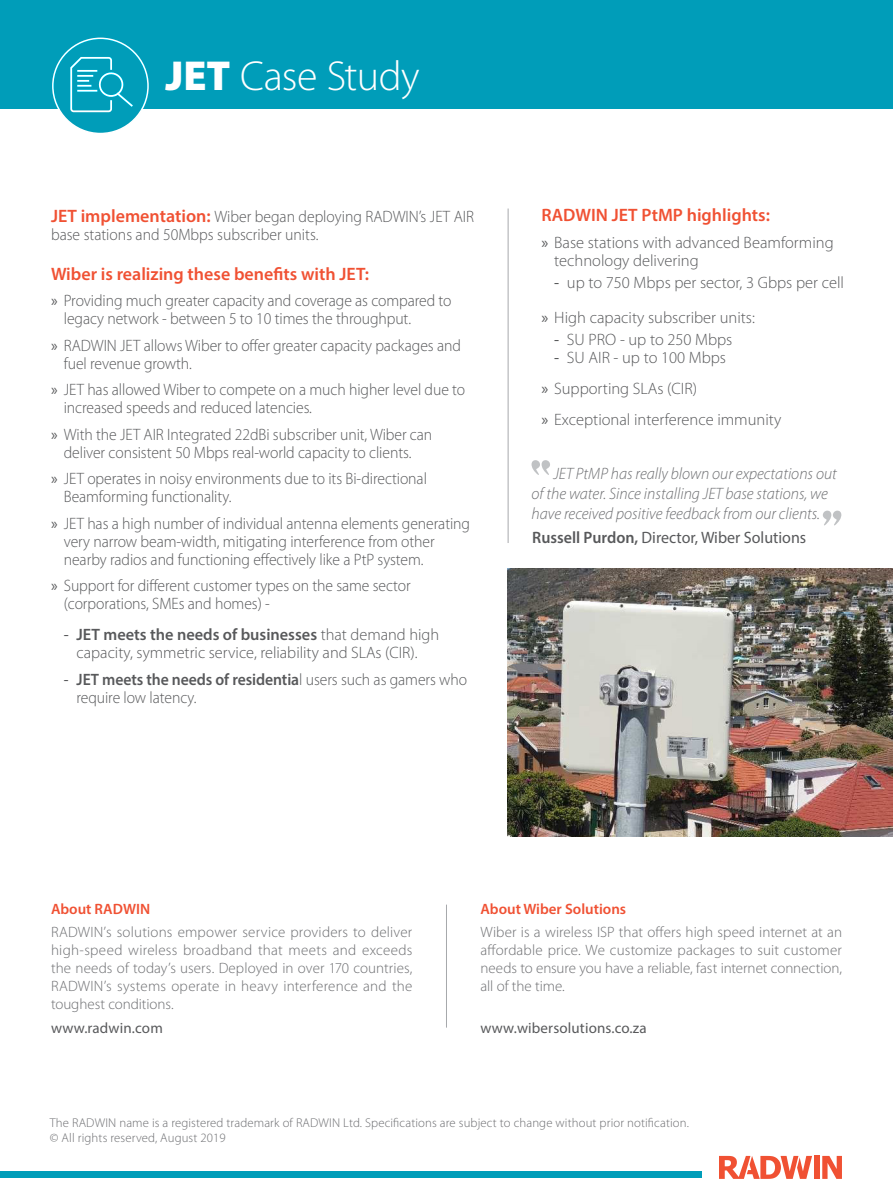
<style>
.page{position:relative;width:893px;height:1191px;background:#fff}
.page>*{position:absolute;margin:0;border:0;box-sizing:border-box;transform-origin:0 0}
.t1{font:300 42px "Myriad Pro";letter-spacing:-.01em;color:#fff}
.t2{font:600 18px "Myriad Pro";color:#f05133}
.t3{font:300 16.5px/18px "Myriad Pro";letter-spacing:-.005em;color:#58595b;scale:.95 1}
.t4{font:300 16.5px/30.8px "Myriad Pro";letter-spacing:-.005em;color:#58595b}
.t5{font:italic 300 16.5px/19.8px "Myriad Pro";color:#6d6e71}
.t6{font:600 16.5px "Myriad Pro";color:#58595b}
.t7{font:16.5px "Myriad Pro";color:#58595b}
.t8{font:16.5px "Myriad Pro";color:#58595b;scale:.95 1}
.t9{font:300 15px/18px "Myriad Pro";color:#6d6e71;text-align:justify}
.t10{font:15px "Myriad Pro";letter-spacing:.01em;color:#58595b}
.t11{font:600 15px "Myriad Pro";color:#f05133}
.t12{font:300 12.75px/15px "Myriad Pro";letter-spacing:.01em;color:#6d6e71}
.s1{font-weight:900}
.s2{font-weight:600;font-size:18px;color:#f05133}
.s3{font-weight:400}
.s4{font-weight:300}
.s5{font-weight:600}
</style>
<div class="page">
<div style="left:0;top:1171px;width:701px;height:7px;background:#009db9"></div>
<div style="left:53px;top:38px;width:95px;height:95px;background:#009db9;border-radius:50%"></div>
<svg style="left:70px;top:108px;width:42px;height:4px"></svg>
<div style="left:0;top:0;width:893px;height:108px;background:#009db9"></div>
<div style="left:814px;top:1155px;width:6px;height:23px;background:#f05133"></div>
<svg style="left:822px;top:1155px;width:20px;height:23px"></svg>
<svg style="left:719px;top:1155px;width:93px;height:23px"></svg>
<hr style="left:446px;top:904px;width:1px;height:123px;background:#a7a9ac">
<img style="left:508px;top:569px;width:385px;height:267px">
<hr style="left:508px;top:208px;width:1px;height:335px;background:#a7a9ac">
<svg style="left:531px;top:460px;width:19px;height:15px"></svg>
<svg style="left:823px;top:510px;width:18px;height:15px"></svg>
<h1 class="t1" style="left:165px;top:51px;width:256px"><span class="s1">JET</span> Case Study</h1>
<p class="t3" style="left:51px;top:207px;width:447px"><span class="s2">JET implementation:</span> Wiber began deploying RADWINs’ JET AIR base stations and 50Mbps subscriber units.</p>
<p class="t2" style="left:51px;top:262px;width:320px">Wiber is realizing these benefits with JET:</p>
<p class="t3" style="left:64px;top:291px;width:410px;text-indent:-13px"><span class="s3">»</span> Providing much greater capacity and coverage as compared to legacy network - between to5 10 times the throughput.</p>
<p class="t3" style="left:64px;top:336px;width:419px;text-indent:-13px"><span class="s3">»</span> RADWIN JET allows Wiber to offer greater capacity packages and fuel revenue growth.</p>
<p class="t3" style="left:64px;top:380px;width:424px;text-indent:-13px"><span class="s3">»</span> JET has allowed Wiber to compete on a much higher level due to increased speeds and reduced latencies.</p>
<p class="t3" style="left:51px;top:425px;width:403px;text-align:center"><span class="s3">»</span> With the JET AIR Integrated 22dBi subscriber unit, Wiber can deliver consistent 50 Mbps real-world capacity to clients.</p>
<p class="t3" style="left:64px;top:469px;width:384px;text-indent:-13px"><span class="s3">»</span> JET operates in noisy environments due to its Bi-directional<br>Beamforming functionality.</p>
<p class="t3" style="left:64px;top:514px;width:429px;text-indent:-13px"><span class="s3">»</span> JET has a high number of individual antenna elements generating very narrow beam-width, mitigating interference from other nearby radios and functioning effectively like a PtP system.</p>
<p class="t3" style="left:64px;top:576px;width:367px;text-indent:-13px"><span class="s3">»</span> Support for different customer types on the same sector (corporations, SMEs and homes -(</p>
<p class="t6" style="left:77px;top:624px;width:364px">JET meets the needs of businesses <span class="s4">that demand high</span></p>
<p class="t7" style="left:64px;top:624px;width:7px">-</p>
<p class="t8" style="left:64px;top:669px;width:7px">-</p>
<p class="t4" style="left:77px;top:639px;width:392px;line-height:26.5px">capacity, symmetric service, reliability and SLAs (CIR .(<br><span class="s5">JET meets the needs of residentia</span>l users such as gamers who</p>
<p class="t3" style="left:77px;top:688px;width:128px">require low latency.</p>
<p class="t2" style="left:541px;top:203px;width:230px">RADWIN JET PtMP highlights:</p>
<p class="t4" style="left:554px;top:233px;width:281px;line-height:18px;text-indent:-13px"><span class="s3">»</span> Base stations with advanced Beamforming technology delivering</p>
<p class="t4" style="left:567px;top:267px;width:279px">up to 750 Mbps per sector 3, Gbps per cell</p>
<p class="t4" style="left:541px;top:265px;width:215px;line-height:35px;text-indent:13px"><span class="s3">-<br>»</span> High capacity subscriber units:</p>
<p class="t4" style="left:567px;top:324px;width:167px">SU PRO - up to 250 Mbps</p>
<p class="t7" style="left:554px;top:329px;width:7px">-</p>
<p class="t4" style="left:567px;top:342px;width:161px">SU AIR - up to 100 Mbps</p>
<p class="t4" style="left:541px;top:342px;width:241px;text-indent:13px"><span class="s3">-<br>»</span> Supporting SLAs (CIR(<br><span class="s3">»</span> Exceptional interference immunity</p>
<p class="t5" style="left:531px;top:463px;width:307px;text-indent:22px">JET PtMP has really blown our expectations out of the water. Since installing JET base stations, we have received positive feedback from our clients.</p>
<p class="t7" style="left:532px;top:527px;width:275px"><span class="s5">Russell Purdon,</span> Director, Wiber Solutions</p>
<p class="t11" style="left:51px;top:899px;width:101px">About RADWIN</p>
<p class="t9" style="left:51px;top:922px;width:363px">RADWIN s’ solutions empower service providers to deliver high-speed wireless broadband that meets and exceeds the needs of today s’ users. Deployed in over 170 countries, RADWIN s’ systems operate in heavy interference and the toughest conditions.</p>
<p class="t10" style="left:51px;top:1018px;width:113px">www.radwin.com</p>
<p class="t11" style="left:480px;top:899px;width:147px">About Wiber Solutions</p>
<p class="t9" style="left:480px;top:922px;width:363px">Wiber ais wireless ISP that offers high speed internet at an affordable price. We customize packages to suit customer needs to ensure you have a reliable, fast internet connection, all of the time.</p>
<p class="t10" style="left:480px;top:1018px;width:168px">www.wibersolutions.co.za</p>
<p class="t12" style="left:50px;top:1114px;width:640px">The RADWIN name is a registered trademark of RADWIN Ltd. Specifications are subject to change without prior notification. © All rights reserved, August 2019</p>
</div>
